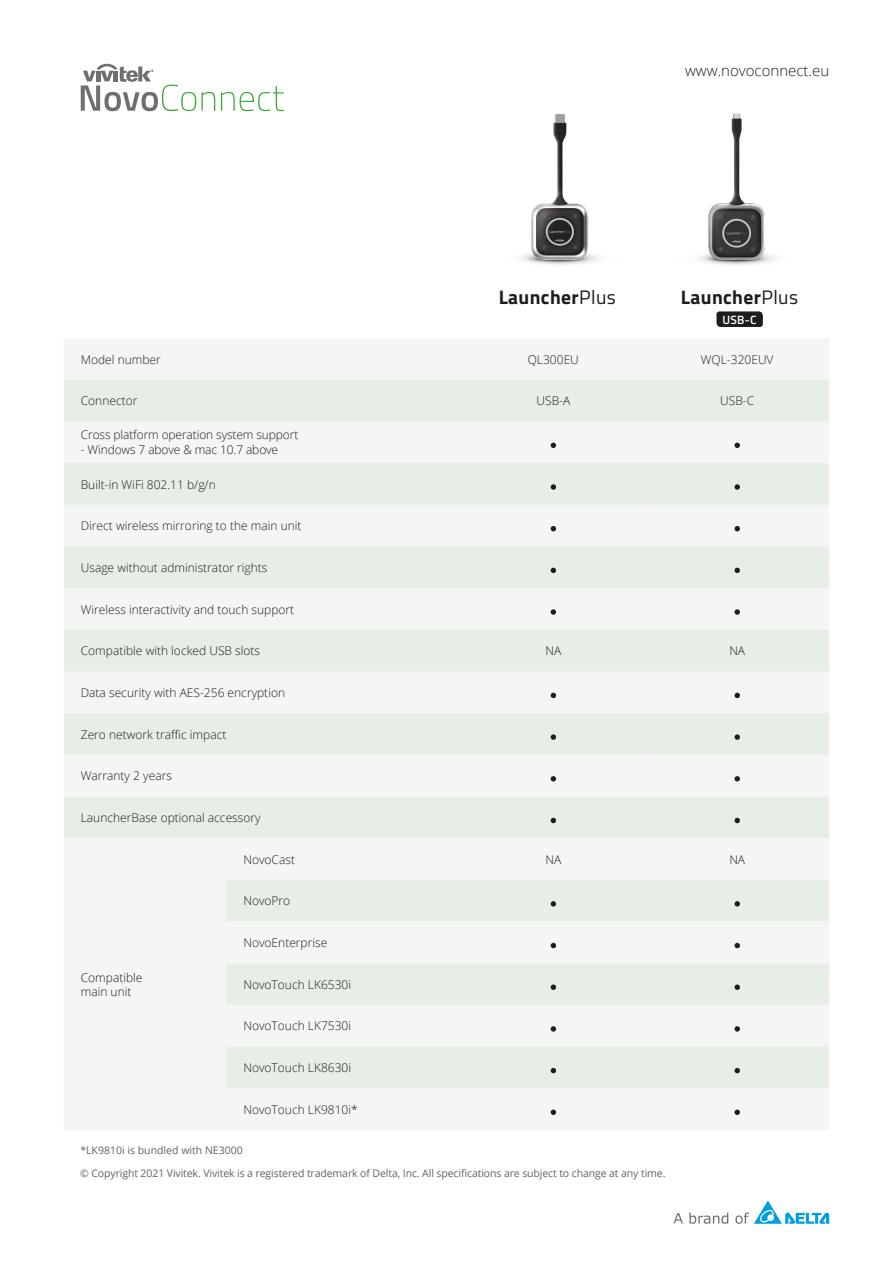
<style>
.page{position:relative;width:893px;height:1263px;background:#fff}
.page>*{position:absolute;margin:0;border:0;box-sizing:border-box;transform-origin:0 0}
.t1{font:700 19.5px "Titillium";letter-spacing:.02em;color:#1d1d1b}
.t2{font:300 15px "Open Sans";color:#1d1d1b}
.t3{font:300 12px/13.5px "Open Sans";color:#1d1d1b}
.t4{font:600 12px "Titillium";color:#fff}
.t5{font:10.5px "Open Sans";letter-spacing:-.01em;color:#646363}
.s1{font-weight:400}
</style>
<div class="page">
<svg style="left:221px;top:86px;width:63px;height:25px"></svg>
<svg style="left:81px;top:64px;width:134px;height:47px"></svg>
<svg style="left:64px;top:380px;width:765px;height:708px;fill:#f2f4f2"></svg>
<svg style="left:551px;top:443px;width:5px;height:5px"></svg>
<svg style="left:734px;top:443px;width:6px;height:5px"></svg>
<svg style="left:551px;top:484px;width:5px;height:6px"></svg>
<svg style="left:734px;top:484px;width:6px;height:6px"></svg>
<svg style="left:551px;top:526px;width:5px;height:5px"></svg>
<svg style="left:734px;top:526px;width:6px;height:5px"></svg>
<svg style="left:551px;top:568px;width:5px;height:5px"></svg>
<svg style="left:734px;top:568px;width:6px;height:5px"></svg>
<svg style="left:551px;top:609px;width:5px;height:6px"></svg>
<svg style="left:734px;top:609px;width:6px;height:6px"></svg>
<svg style="left:551px;top:693px;width:5px;height:5px"></svg>
<svg style="left:734px;top:693px;width:6px;height:5px"></svg>
<svg style="left:551px;top:734px;width:5px;height:6px"></svg>
<svg style="left:734px;top:734px;width:6px;height:6px"></svg>
<svg style="left:551px;top:776px;width:5px;height:5px"></svg>
<svg style="left:734px;top:776px;width:6px;height:5px"></svg>
<svg style="left:551px;top:818px;width:5px;height:5px"></svg>
<svg style="left:734px;top:818px;width:6px;height:5px"></svg>
<svg style="left:551px;top:901px;width:5px;height:5px"></svg>
<svg style="left:734px;top:901px;width:6px;height:5px"></svg>
<svg style="left:551px;top:943px;width:5px;height:5px"></svg>
<svg style="left:734px;top:943px;width:6px;height:5px"></svg>
<svg style="left:551px;top:984px;width:5px;height:6px"></svg>
<svg style="left:734px;top:984px;width:6px;height:6px"></svg>
<svg style="left:551px;top:1026px;width:5px;height:5px"></svg>
<svg style="left:734px;top:1026px;width:6px;height:5px"></svg>
<svg style="left:551px;top:1068px;width:5px;height:5px"></svg>
<svg style="left:734px;top:1068px;width:6px;height:5px"></svg>
<svg style="left:551px;top:1109px;width:5px;height:6px"></svg>
<svg style="left:734px;top:1109px;width:6px;height:6px"></svg>
<svg style="left:716px;top:311px;width:47px;height:16px"></svg>
<svg style="left:673px;top:1213px;width:10px;height:10px"></svg>
<svg style="left:689px;top:1212px;width:39px;height:12px"></svg>
<svg style="left:735px;top:1200px;width:94px;height:24px"></svg>
<img style="left:521px;top:114px;width:77px;height:151px">
<img style="left:699px;top:113px;width:76px;height:152px">
<p class="t2" style="left:685px;top:61px;width:146px">www.novoconnect.eu</p>
<h1 class="t1" style="left:499px;top:283px;width:119px">Launcher<span class="s1">Plus</span></h1>
<h1 class="t1" style="left:681px;top:283px;width:119px">Launcher<span class="s1">Plus</span></h1>
<p class="t4" style="left:722px;top:311px;width:36px">USB-C</p>
<p class="t3" style="left:81px;top:352px;width:82px">Model number</p>
<p class="t3" style="left:528px;top:352px;width:53px">QL300EU</p>
<p class="t3" style="left:701px;top:352px;width:74px">WQL-320EUV</p>
<p class="t3" style="left:81px;top:394px;width:58px">Connector</p>
<p class="t3" style="left:536px;top:394px;width:35px">USB-A</p>
<p class="t3" style="left:720px;top:394px;width:36px">USB-C</p>
<p class="t3" style="left:81px;top:428px;width:219px">Cross platform operation system support</p>
<p class="t3" style="left:81px;top:443px;width:199px">- Windows 7 above &amp; mac 10.7 above</p>
<p class="t3" style="left:81px;top:477px;width:137px">Built-in WiFi 802.11 b/g/n</p>
<p class="t3" style="left:81px;top:519px;width:222px">Direct wireless mirroring to the main unit</p>
<p class="t3" style="left:81px;top:560px;width:188px">Usage without administrator rights</p>
<p class="t3" style="left:81px;top:602px;width:215px">Wireless interactivity and touch support</p>
<p class="t3" style="left:81px;top:644px;width:181px">Compatible with locked USB slots</p>
<p class="t3" style="left:545px;top:644px;width:17px">NA</p>
<p class="t3" style="left:729px;top:644px;width:17px">NA</p>
<p class="t3" style="left:81px;top:685px;width:206px">Data security with AES-256 encryption</p>
<p class="t3" style="left:81px;top:727px;width:147px">Zero network traffic impact</p>
<p class="t3" style="left:81px;top:769px;width:93px">Warranty 2 years</p>
<p class="t3" style="left:81px;top:811px;width:181px">LauncherBase optional accessory</p>
<p class="t3" style="left:81px;top:971px;width:63px">Compatible main unit</p>
<p class="t3" style="left:243px;top:852px;width:53px">NovoCast</p>
<p class="t3" style="left:545px;top:852px;width:17px">NA</p>
<p class="t3" style="left:729px;top:852px;width:17px">NA</p>
<p class="t3" style="left:243px;top:894px;width:48px">NovoPro</p>
<p class="t3" style="left:243px;top:936px;width:85px">NovoEnterprise</p>
<p class="t3" style="left:243px;top:977px;width:109px">NovoTouch LK6530i</p>
<p class="t3" style="left:243px;top:1019px;width:109px">NovoTouch LK7530i</p>
<p class="t3" style="left:243px;top:1061px;width:109px">NovoTouch LK8630i</p>
<p class="t3" style="left:243px;top:1102px;width:116px">NovoTouch LK9810i*</p>
<p class="t5" style="left:80px;top:1143px;width:164px">*LK9810i is bundled with NE3000</p>
<p class="t5" style="left:80px;top:1166px;width:587px">© Copyright 2021 Vivitek. Vivitek is a registered trademark of Delta, Inc. All specifications are subject to change at any time.</p>
</div>
